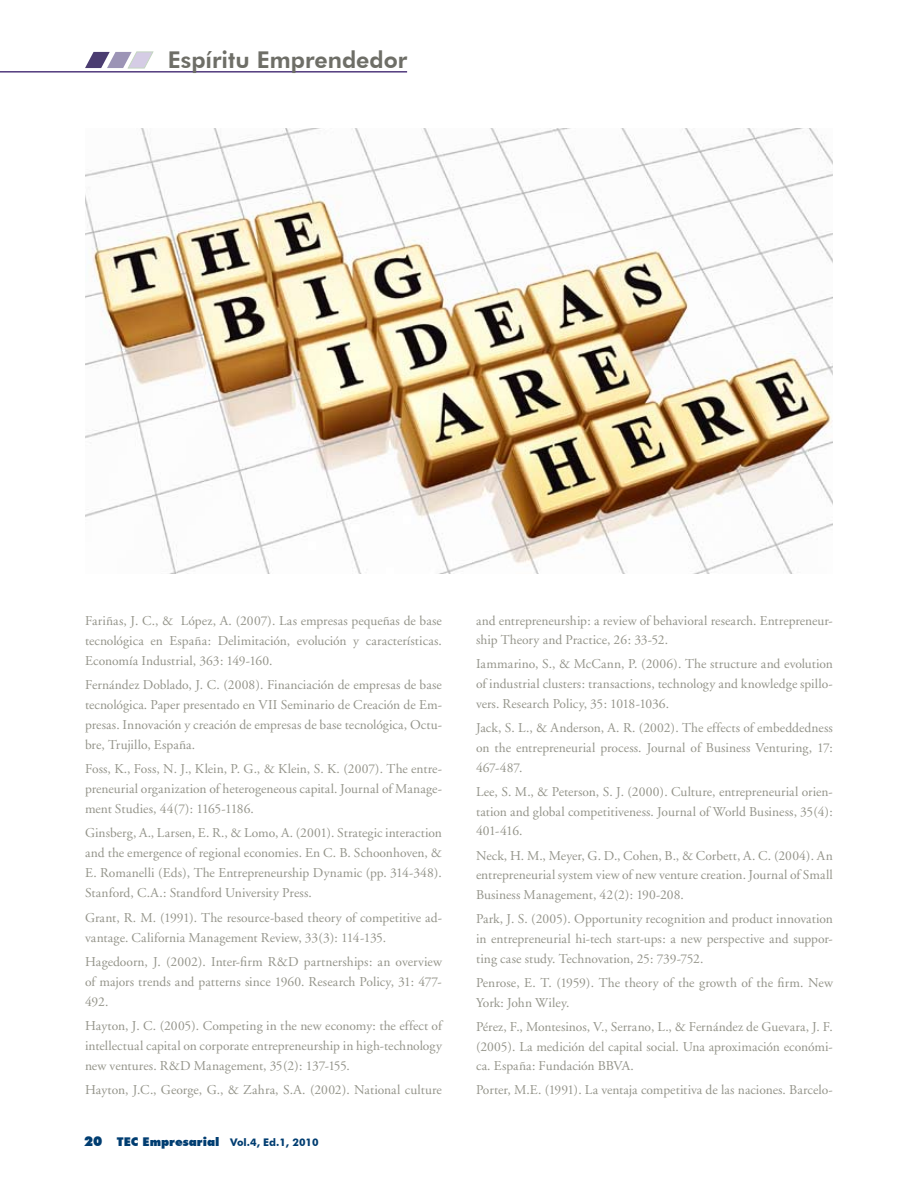
<style>
.page{position:relative;width:918px;height:1188px;background:#fff}
.page>*{position:absolute;margin:0;border:0;box-sizing:border-box;transform-origin:0 0}
.t1{font:800 23.1px "Futura BT";color:#6e6e67}
.t2{font:13.5px/20px "Adobe Garamond";color:#94948a;text-align:justify}
.t3{font:700 10.5px "Futura BT";color:#003d71}
.s1{font-weight:900;font-size:13.5px}
.s2{font-weight:900;font-size:12px}
</style>
<div class="page">
<img style="left:85px;top:128px;width:748px;height:445px">
<hr style="left:0;top:71px;width:407px;height:1px;background:#2e1263">
<svg style="left:85px;top:51px;width:69px;height:18px"></svg>
<h1 class="t1" style="left:168px;top:46px;width:241px">Espíritu Emprendedor</h1>
<p class="t2" style="left:85px;top:611px;width:358px">Fariñas, J. C., &amp; López, A. (2007). Las empresas pequeñas de base tecnológica en España: Delimitación, evolución y características.<br>Economía Industrial, 363: 149-160.</p>
<p class="t2" style="left:85px;top:675px;width:358px">Fernández Doblado, J. C. (2008). Financiación de empresas de base tecnológica. Paper presentado en VII Seminario de Creación de Em&shy;presas. Innovación y creación de empresas de base tecnológica, Octu&shy;bre, Trujillo, España.</p>
<p class="t2" style="left:85px;top:759px;width:358px">Foss, K., Foss, N. J., Klein, P. G., &amp; Klein, S. K. (2007). The entre&shy;preneurial organization of heterogeneous capital. Journal of Manage&shy;ment Studies, 44(7): 1165-1186.</p>
<p class="t2" style="left:85px;top:824px;width:358px">Ginsberg, A., Larsen, E. R., &amp; Lomo, A. (2001). Strategic interaction and the emergence of regional economies. En C. B. Schoonhoven, &amp; E. Romanelli (Eds), The Entrepreneurship Dynamic (pp. 314-348).<br>Stanford, C.A.: Standford University Press.</p>
<p class="t2" style="left:85px;top:908px;width:358px">Grant, R. M. (1991). The resource-based theory of competitive ad&shy;vantage. California Management Review, 33(3): 114-135.</p>
<p class="t2" style="left:85px;top:952px;width:358px">Hagedoorn, J. (2002). Inter-firm R&amp;D partnerships: an overview of majors trends and patterns since 1960. Research Policy, 31: 477- 492.</p>
<p class="t2" style="left:85px;top:1016px;width:358px">Hayton, J. C. (2005). Competing in the new economy: the effect of intellectual capital on corporate entrepreneurship in high-technology new ventures. R&amp;D Management, 35(2): 137-155.</p>
<p class="t2" style="left:85px;top:1081px;width:358px">Hayton, J.C., George, G., &amp; Zahra, S.A. (2002). National culture</p>
<p class="t3" style="left:84px;top:1136px;width:236px"><span class="s1">20</span> <span class="s2">TEC Empresarial</span> Vol.4, Ed.1, 2010</p>
<p class="t2" style="left:476px;top:611px;width:358px">and entrepreneurship: a review of behavioral research. Entrepreneur&shy;ship Theory and Practice, 26: 33-52.</p>
<p class="t2" style="left:476px;top:655px;width:358px">Iammarino, S., &amp; McCann, P. (2006). The structure and evolution of industrial clusters: transactions, technology and knowledge spillo&shy;vers. Research Policy, 35: 1018-1036.</p>
<p class="t2" style="left:476px;top:718px;width:358px">Jack, S. L., &amp; Anderson, A. R. (2002). The effects of embeddedness on the entrepreneurial process. Journal of Business Venturing, 17:<br>467-487.</p>
<p class="t2" style="left:476px;top:782px;width:358px">Lee, S. M., &amp; Peterson, S. J. (2000). Culture, entrepreneurial orien&shy;tation and global competitiveness. Journal of World Business, 35(4):<br>401-416.</p>
<p class="t2" style="left:476px;top:846px;width:358px">Neck, H. M., Meyer, G. D., Cohen, B., &amp; Corbett, A. C. (2004). An entrepreneurial system view of new venture creation. Journal of Small Business Management, 42(2): 190-208.</p>
<p class="t2" style="left:476px;top:909px;width:358px">Park, J. S. (2005). Opportunity recognition and product innovation in entrepreneurial hi-tech start-ups: a new perspective and suppor&shy;ting case study. Technovation, 25: 739-752.</p>
<p class="t2" style="left:476px;top:973px;width:358px">Penrose, E. T. (1959). The theory of the growth of the firm. New<br>York: John Wiley.</p>
<p class="t2" style="left:476px;top:1017px;width:358px">Pérez, F., Montesinos, V., Serrano, L., &amp; Fernández de Guevara, J. F. (2005). La medición del capital social. Una aproximación económi&shy;ca. España: Fundación BBVA.</p>
<p class="t2" style="left:476px;top:1081px;width:358px">Porter, M.E. (1991). La ventaja competitiva de las naciones. Barcelo-</p>
</div>
